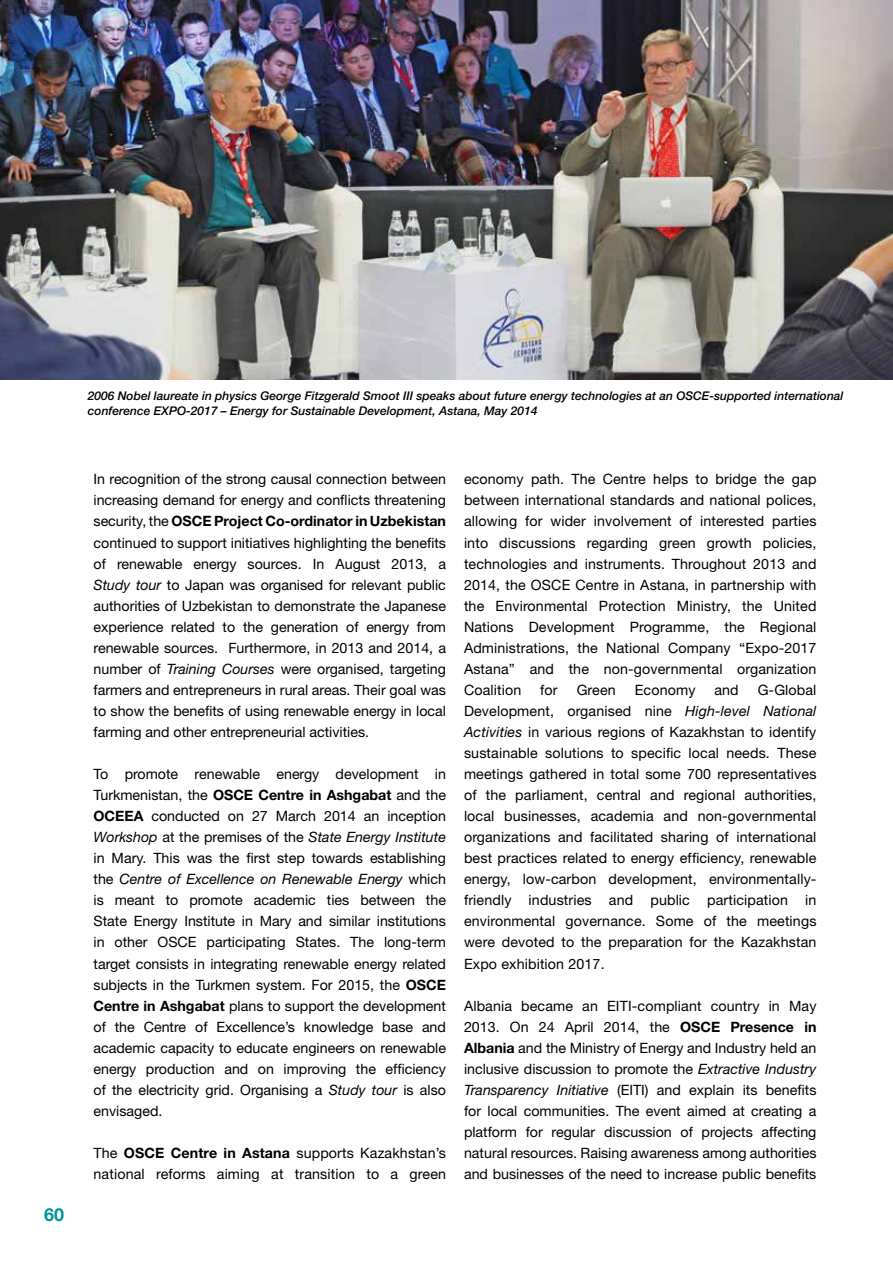
<style>
.page{position:relative;width:893px;height:1263px;background:#fff}
.page>*{position:absolute;margin:0;border:0;box-sizing:border-box;transform-origin:0 0}
.t1{font:700 18px "Helvetica Neue LT Pro";color:#009498}
.t2{font:14.25px/21px "Helvetica Neue LT Pro";color:#000;text-align:justify}
.t3{font:italic 500 12px/14.4px "Helvetica Neue LT Pro";color:#000}
.s1{font-weight:700}
.s2{font-style:italic}
</style>
<div class="page">
<img style="left:0;top:0;width:893px;height:379px">
<p class="t1" style="left:44px;top:1203px;width:22px">60</p>
<p class="t3" style="left:88px;top:389px;width:757px">2006 Nobel laureate in physics George Fitzgerald Smoot III speaks about future energy technologies at an OSCE-supported international conference EXPO-2017 – Energy for Sustainable Development, Astana, May 2014</p>
<p class="t2" style="left:94px;top:468px;width:354px">In recognition of the strong causal connection between increasing demand for energy and conflicts threatening security, the <span class="s1">OSCE Project Co-ordinator in Uzbekistan </span>continued to support initiatives highlighting the benefits of renewable energy sources. In August 2013, a <span class="s2">Study tour</span> to Japan was organised for relevant public authorities of Uzbekistan to demonstrate the Japanese experience related to the generation of energy from renewable sources. Furthermore, in 2013 and 2014, a number of <span class="s2">Training Courses</span> were organised, targeting farmers and entrepreneurs in rural areas. Their goal was to show the benefits of using renewable energy in local farming and other entrepreneurial activities.</p>
<p class="t2" style="left:94px;top:763px;width:354px">To promote renewable energy development in Turkmenistan, the <span class="s1">OSCE Centre in Ashgabat</span> and the <span class="s1">OCEE</span></p>
<p class="t2" style="left:94px;top:805px;width:354px;text-align:left;text-indent:40px"><span class="s1">A</span> conducted on 27 March 2014 an inception <span class="s2">Workshop</span> at the premises of the <span class="s2">State Energy Institute </span>in Mary. This was the first step towards establishing the <span class="s2">Centre of Excellence on Renewable Energy</span> which is meant to promote academic ties between the State Energy Institute in Mary and similar institutions in other OSCE participating States. The long-term target consists in integrating renewable energy related subjects in the Turkmen system. For 2015, the <span class="s1">OSCE Centre in Ashgabat</span> plans to support the development of the Centre of Excellence’s knowledge base and academic capacity to educate engineers on renewable energy production and on improving the efficiency of the electricity grid. Organising a <span class="s2">Study tour</span> is also envisaged.</p>
<p class="t2" style="left:94px;top:1142px;width:354px">The <span class="s1">OSCE Centre in Astana</span> supports Kazakhstan’s national reforms aiming at transition to a green</p>
<p class="t2" style="left:464px;top:468px;width:354px">economy path. The Centre helps to bridge the gap between international standards and national polices, allowing for wider involvement of interested parties into discussions regarding green growth policies, technologies and instruments. Throughout 2013 and 2014, the OSCE Centre in Astana, in partnership with the Environmental Protection Ministry, the United Nations Development Programme, the Regional Administrations, the National Company “Expo-2017<br>Astana” and the non-governmental organization Coalition</p>
<p class="t2" style="left:464px;top:679px;width:354px;text-indent:294px">G-Global Development, organised nine <span class="s2">High-level National Activities</span> in various regions of Kazakhstan to identify sustainable solutions to specific local needs. These meetings gathered in total some 700 representatives of the parliament, central and regional authorities, local businesses, academia and non-governmental organizations and facilitated sharing of international best practices related to energy efficiency, renewable energy, low-carbon development, environmentally&shy;friendly industries and public participation in environmental governance. Some of the meetings were devoted to the preparation for the Kazakhstan Expo exhibition 2017.</p>
<p class="t2" style="left:464px;top:995px;width:354px">Albania became an EITI-compliant country in May<br>2013. On 24 April 2014, the <span class="s1">OSCE</span></p>
<p class="t2" style="left:540px;top:679px;width:19px">for</p>
<p class="t2" style="left:577px;top:679px;width:41px">Green</p>
<p class="t2" style="left:635px;top:679px;width:62px">Economy</p>
<p class="t2" style="left:714px;top:679px;width:26px">and</p>
<p class="t2" style="left:464px;top:1016px;width:354px;text-indent:266px"><span class="s1">Presence in Albania</span> and the Ministry of Energy and Industry held an inclusive discussion to promote the <span class="s2">Extractive Industry Transparency Initiative</span> (EITI) and explain its benefits for local communities. The event aimed at creating a platform for regular discussion of projects affecting natural resources. Raising awareness among authorities and businesses of the need to increase public benefits</p>
</div>
